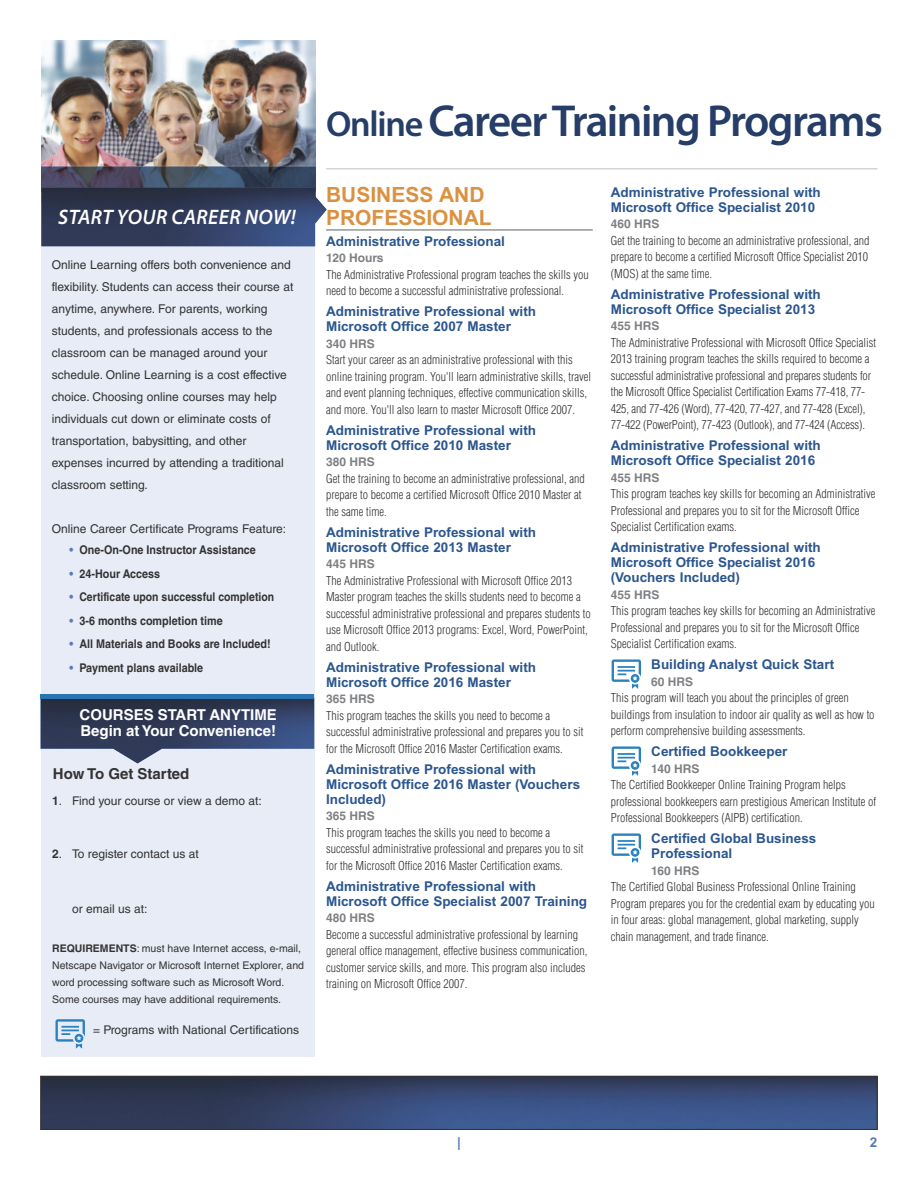
<style>
.page{position:relative;width:918px;height:1188px;background:#fff}
.page>*{position:absolute;margin:0;border:0;box-sizing:border-box;transform-origin:0 0}
.t1{font:600 45px "Myriad Pro";letter-spacing:-.035em;color:#253d67}
.t2{font:700 21px/22.5px "Arial";color:#da9141}
.t3{font:italic 600 semi-expanded 21px "Myriad Pro";letter-spacing:.02em;color:#fff;scale:.9 1}
.t4{font:700 15px/16.5px "Helvetica LT Std";color:#fff}
.t5{font:700 15px "Helvetica LT Std";color:#343233}
.t6{font:700 13.5px/15px "Arial";color:#2b568e}
.t7{font:700 13.5px "Arial";color:#577abb}
.t8{font:12.15px/21.9px "Helvetica LT Std";color:#343233}
.t9{font:300 condensed 12px/16.5px "Helvetica LT Std";color:#343233}
.t10{font:700 12px "Helvetica LT Std";color:#343233;scale:.9 1}
.t11{font:12px "Helvetica LT Std";color:#343233}
.t12{font:700 12px "Helvetica LT Std";color:#7e8083}
.t13{font:700 12px "Helvetica LT Std";color:#343233;scale:.87 1}
.t14{font:10.5px/17px "Helvetica LT Std";color:#343233}
.s1{color:#577abb}
.s2{font-weight:700}
.s3{font-size:36px}
</style>
<div class="page">
<div style="left:41px;top:40px;width:274px;height:1017px;background:#e7ecf6"></div>
<img style="left:41px;top:40px;width:274px;height:148px">
<img style="left:41px;top:698px;width:273px;height:66px">
<hr style="left:40px;top:694px;width:274px;height:4px;background:#2975b4">
<img style="left:42px;top:1078px;width:834px;height:50px">
<div style="left:40px;top:1076px;width:838px;height:54px;border:1px solid #343233"></div>
<hr style="left:326px;top:229px;width:267px;height:2px;background:#939598">
<svg style="left:612px;top:659px;width:29px;height:30px"></svg>
<svg style="left:612px;top:746px;width:29px;height:30px"></svg>
<svg style="left:612px;top:833px;width:29px;height:30px"></svg>
<img style="left:41px;top:188px;width:286px;height:58px">
<svg style="left:56px;top:1019px;width:29px;height:29px"></svg>
<hr style="left:326px;top:168px;width:552px;height:2px;background:#d4d5d7">
<h2 class="t3" style="left:58px;top:204px;width:265px">START YOUR CAREER NOW!</h2>
<p class="t8" style="left:52px;top:255px;width:243px">Online Learning offers both convenience and flexibility. Students can access their course at anytime, anywhere. For parents, working students, and professionals access to the classroom can be managed around your schedule. Online Learning is a cost effective choice. Choosing online courses may help individuals cut down or eliminate costs of transportation, babysitting, and other expenses incurred by attending a traditional classroom setting.</p>
<p class="t8" style="left:52px;top:519px;width:236px">Online Career Certificate Programs Feature:</p>
<p class="t10" style="left:70px;top:546px;width:209px"><span class="s1">•</span> One-On-One Instructor Assistance</p>
<p class="t10" style="left:70px;top:569px;width:102px"><span class="s1">•</span> 24-Hour Access</p>
<p class="t13" style="left:70px;top:593px;width:237px"><span class="s1">•</span> Certificate upon successful completion</p>
<p class="t10" style="left:70px;top:616px;width:172px"><span class="s1">•</span> 3-6 months completion time</p>
<p class="t10" style="left:70px;top:640px;width:225px"><span class="s1">•</span> All Materials and Books are Included!</p>
<p class="t10" style="left:70px;top:663px;width:150px"><span class="s1">•</span> Payment plans available</p>
<p class="t4" style="left:80px;top:708px;width:199px">COURSES START ANYTIME<br>Begin at Your Convenience!</p>
<p class="t5" style="left:53px;top:768px;width:138px">How To Get Started</p>
<p class="t11" style="left:52px;top:796px;width:211px"><span class="s2">1</span>. Find your course or view a demo at:</p>
<p class="t11" style="left:52px;top:850px;width:148px"><span class="s2">2</span>. To register contact us at</p>
<p class="t11" style="left:72px;top:904px;width:77px">or email us at:</p>
<p class="t14" style="left:52px;top:941px;width:253px"><span class="s2">REQUIREMENTS</span>: must have Internet access, e-mail, Netscape Navigator or Microsoft Internet Explorer, and word processing software such as Microsoft Word.<br>Some courses may have additional requirements.</p>
<p class="t11" style="left:93px;top:1025px;width:208px">= Programs with National Certifications</p>
<h1 class="t1" style="left:326px;top:94px;width:558px"><span class="s3">Online</span> Career Training Programs</h1>
<h2 class="t2" style="left:326px;top:186px;width:167px">BUSINESS AND<br>PROFESSIONAL</h2>
<p class="t6" style="left:326px;top:235px;width:180px">Administrative Professional</p>
<p class="t12" style="left:326px;top:254px;width:59px">120 Hours</p>
<p class="t9" style="left:326px;top:267px;width:264px">The Administrative Professional program teaches the skills you need to become a successful administrative professional.</p>
<p class="t6" style="left:326px;top:305px;width:212px">Administrative Professional with<br>Microsoft Office 2007 Master</p>
<p class="t12" style="left:326px;top:339px;width:50px">340 HRS</p>
<p class="t9" style="left:326px;top:353px;width:266px">Start your career as an administrative professional with this online training program. You'll learn administrative skills, travel and event planning techniques, effective communication skills, and more. You'll also learn to master Microsoft Office 2007.</p>
<p class="t6" style="left:326px;top:424px;width:212px">Administrative Professional with<br>Microsoft Office 2010 Master</p>
<p class="t12" style="left:326px;top:458px;width:50px">380 HRS</p>
<p class="t9" style="left:326px;top:471px;width:260px">Get the training to become an administrative professional, and prepare to become a certified Microsoft Office 2010 Master at the same time.</p>
<p class="t6" style="left:326px;top:526px;width:212px">Administrative Professional with<br>Microsoft Office 2013 Master</p>
<p class="t12" style="left:326px;top:560px;width:50px">445 HRS</p>
<p class="t9" style="left:326px;top:573px;width:266px">The Administrative Professional with Microsoft Office 2013<br>Master program teaches the skills students need to become a successful administrative professional and prepares students to use Microsoft Office 2013 programs: Excel, Word, PowerPoint, and Outlook.</p>
<p class="t6" style="left:326px;top:661px;width:212px">Administrative Professional with<br>Microsoft Office 2016 Master</p>
<p class="t12" style="left:326px;top:695px;width:50px">365 HRS</p>
<p class="t9" style="left:326px;top:708px;width:259px">This program teaches the skills you need to become a successful administrative professional and prepares you to sit for the Microsoft Office 2016 Master Certification exams.</p>
<p class="t6" style="left:326px;top:763px;width:256px">Administrative Professional with<br>Microsoft Office 2016 Master (Vouchers<br>Included)</p>
<p class="t12" style="left:326px;top:812px;width:50px">365 HRS</p>
<p class="t9" style="left:326px;top:825px;width:259px">This program teaches the skills you need to become a successful administrative professional and prepares you to sit for the Microsoft Office 2016 Master Certification exams.</p>
<p class="t6" style="left:326px;top:880px;width:263px">Administrative Professional with<br>Microsoft Office Specialist 2007 Training</p>
<p class="t12" style="left:326px;top:914px;width:50px">480 HRS</p>
<p class="t9" style="left:326px;top:927px;width:263px">Become a successful administrative professional by learning general office management, effective business communication, customer service skills, and more. This program also includes training on Microsoft Office 2007.</p>
<p class="t6" style="left:611px;top:186px;width:212px">Administrative Professional with<br>Microsoft Office Specialist 2010</p>
<p class="t12" style="left:611px;top:220px;width:50px">460 HRS</p>
<p class="t9" style="left:611px;top:233px;width:260px;text-align:justify">Get the training to become an administrative professional, and prepare to become a certified Microsoft Office Specialist 2010 (MOS) at the same time.</p>
<p class="t6" style="left:611px;top:288px;width:212px">Administrative Professional with<br>Microsoft Office Specialist 2013</p>
<p class="t12" style="left:611px;top:322px;width:50px">455 HRS</p>
<p class="t9" style="left:611px;top:335px;width:267px">The Administrative Professional with Microsoft Office Specialist 2013 training program teaches the skills required to become a successful administrative professional and prepares students for the Microsoft Office Specialist Certification Exams 77-418, 77- 425, and 77-426 (Word), 77-420, 77-427, and 77-428 (Excel), 77-422 (PowerPoint), 77-423 (Outlook), and 77-424 (Access).</p>
<p class="t6" style="left:611px;top:439px;width:212px">Administrative Professional with<br>Microsoft Office Specialist 2016</p>
<p class="t12" style="left:611px;top:473px;width:50px">455 HRS</p>
<p class="t9" style="left:611px;top:487px;width:266px">This program teaches key skills for becoming an Administrative<br>Professional and prepares you to sit for the Microsoft Office<br>Specialist Certification exams.</p>
<p class="t6" style="left:611px;top:541px;width:212px">Administrative Professional with<br>Microsoft Office Specialist 2016 (Vouchers Included)</p>
<p class="t12" style="left:611px;top:590px;width:50px">455 HRS</p>
<p class="t9" style="left:611px;top:604px;width:266px">This program teaches key skills for becoming an Administrative<br>Professional and prepares you to sit for the Microsoft Office<br>Specialist Certification exams.</p>
<p class="t6" style="left:651px;top:658px;width:184px">Building Analyst Quick Start</p>
<p class="t12" style="left:651px;top:677px;width:44px">60 HRS</p>
<p class="t9" style="left:611px;top:691px;width:265px">This program will teach you about the principles of green buildings from insulation to indoor air quality as well as how to perform comprehensive building assessments.</p>
<p class="t6" style="left:651px;top:745px;width:138px">Certified Bookkeeper</p>
<p class="t12" style="left:651px;top:764px;width:50px">140 HRS</p>
<p class="t9" style="left:611px;top:778px;width:267px">The Certified Bookkeeper Online Training Program helps professional bookkeepers earn prestigious American Institute of<br>Professional Bookkeepers (AIPB) certification.</p>
<p class="t6" style="left:651px;top:832px;width:167px">Certified Global Business<br>Professional</p>
<p class="t12" style="left:651px;top:866px;width:50px">160 HRS</p>
<p class="t9" style="left:611px;top:880px;width:265px">The Certified Global Business Professional Online Training Program prepares you for the credential exam by educating you in four areas: global management, global marketing, supply chain management, and trade finance.</p>
<p class="t7" style="left:457px;top:1138px;width:5px">|</p>
<p class="t7" style="left:870px;top:1138px;width:9px">2</p>
</div>
